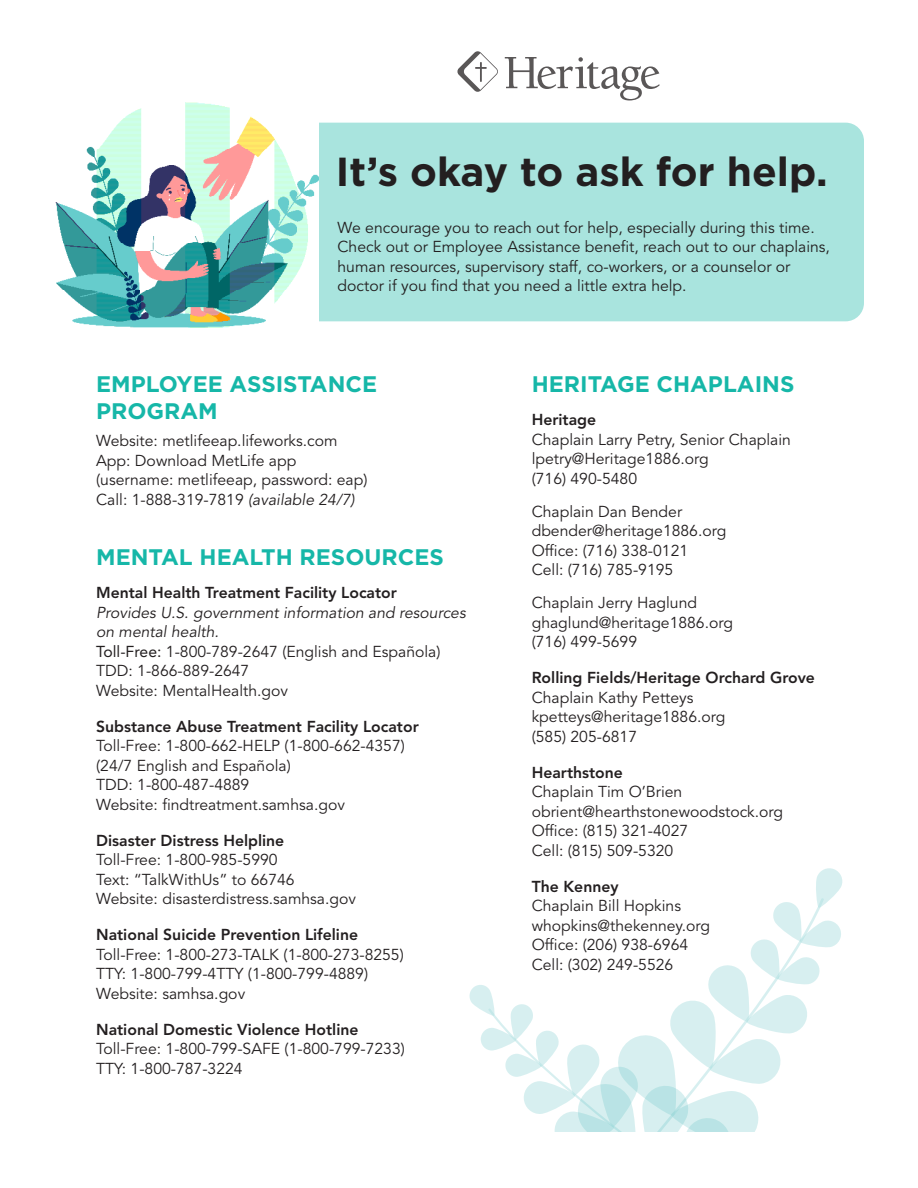
<style>
.page{position:relative;width:918px;height:1188px;background:#fff}
.page>*{position:absolute;margin:0;border:0;box-sizing:border-box;transform-origin:0 0}
.t1{font:700 40.5px "Gotham";color:#231f20}
.t2{font:700 22.5px/27px "Gotham";color:#16b7a8}
.t3{font:15.75px/19.5px "Avenir LT Std";color:#231f20}
.t4{font:800 15.75px "Avenir LT Std";color:#231f20}
.t5{font:italic 15.75px/19.5px "Avenir LT Std";color:#231f20}
.s1{font-style:italic}
.s2{font-style:inherit}
</style>
<div class="page">
<svg style="left:469px;top:985px;width:27px;height:32px"></svg>
<svg style="left:481px;top:1028px;width:35px;height:23px"></svg>
<svg style="left:505px;top:1054px;width:37px;height:23px"></svg>
<svg style="left:509px;top:868px;width:334px;height:264px"></svg>
<div style="left:143px;top:123px;width:721px;height:198px;background:#a9e4de;border-radius:18px"></div>
<svg style="left:505px;top:57px;width:155px;height:43px"></svg>
<svg style="left:457px;top:51px;width:41px;height:41px"></svg>
<img style="left:55px;top:103px;width:263px;height:224px">
<p class="t1" style="left:336px;top:145px;width:493px">It’s okay to ask for help.</p>
<p class="t3" style="left:338px;top:218px;width:494px">We encourage you to reach out for help, especially during this time.<br>Check out or Employee Assistance benefit, reach out to our chaplains, human resources, supervisory staff, co-workers, or a counselor or doctor if you find that you need a little extra help.</p>
<p class="t2" style="left:96px;top:371px;width:282px">EMPLOYEE ASSISTANCE<br>PROGRAM</p>
<p class="t3" style="left:96px;top:432px;width:243px">Website: metlifeeap.lifeworks.com</p>
<p class="t3" style="left:96px;top:451px;width:202px">App: Download MetLife app</p>
<p class="t3" style="left:96px;top:471px;width:273px">(username: metlifeeap, password: eap)</p>
<p class="t3" style="left:96px;top:490px;width:260px">Call: 1-888-319-7819 <span class="s1">(available 24/7)</span></p>
<p class="t2" style="left:96px;top:544px;width:349px">MENTAL HEALTH RESOURCES</p>
<p class="t4" style="left:96px;top:584px;width:302px">Mental Health Treatment Facility Locator</p>
<p class="t5" style="left:96px;top:603px;width:371px">Provides U.S. government information and resources on mental health.</p>
<p class="t3" style="left:96px;top:642px;width:346px"><span class="s2">Toll-Free:</span> 1-800-789-2647 (English and Española)</p>
<p class="t3" style="left:96px;top:662px;width:155px">TDD: 1-866-889-2647</p>
<p class="t3" style="left:96px;top:681px;width:193px">Website: MentalHealth.gov</p>
<p class="t4" style="left:96px;top:717px;width:324px">Substance Abuse Treatment Facility Locator</p>
<p class="t3" style="left:96px;top:737px;width:310px">Toll-Free: 1-800-662-HELP (1-800-662-4357)</p>
<p class="t3" style="left:96px;top:756px;width:196px">(24/7 English and Española)</p>
<p class="t3" style="left:96px;top:776px;width:155px">TDD: 1-800-487-4889</p>
<p class="t3" style="left:96px;top:795px;width:250px">Website: findtreatment.samhsa.gov</p>
<p class="t4" style="left:96px;top:831px;width:190px">Disaster Distress Helpline</p>
<p class="t3" style="left:96px;top:851px;width:183px">Toll-Free: 1-800-985-5990</p>
<p class="t3" style="left:96px;top:870px;width:200px">Text: “TalkWithUs” to 66746</p>
<p class="t3" style="left:96px;top:890px;width:261px">Website: disasterdistress.samhsa.gov</p>
<p class="t4" style="left:96px;top:926px;width:263px">National Suicide Prevention Lifeline</p>
<p class="t3" style="left:96px;top:945px;width:309px">Toll-Free: 1-800-273-TALK (1-800-273-8255)</p>
<p class="t3" style="left:96px;top:965px;width:273px">TTY: 1-800-799-4TTY (1-800-799-4889)</p>
<p class="t3" style="left:96px;top:984px;width:151px">Website: samhsa.gov</p>
<p class="t4" style="left:96px;top:1020px;width:264px">National Domestic Violence Hotline</p>
<p class="t3" style="left:96px;top:1040px;width:310px">Toll-Free: 1-800-799-SAFE (1-800-799-7233)</p>
<p class="t3" style="left:96px;top:1059px;width:148px">TTY: 1-800-787-3224</p>
<p class="t2" style="left:532px;top:371px;width:264px">HERITAGE CHAPLAINS</p>
<p class="t4" style="left:532px;top:410px;width:66px">Heritage</p>
<p class="t3" style="left:532px;top:430px;width:261px">Chaplain Larry Petry, Senior Chaplain</p>
<p class="t3" style="left:532px;top:450px;width:179px">lpetry@Heritage1886.org</p>
<p class="t3" style="left:532px;top:469px;width:107px">(716) 490-5480</p>
<p class="t3" style="left:532px;top:502px;width:152px">Chaplain Dan Bender</p>
<p class="t3" style="left:532px;top:522px;width:196px">dbender@heritage1886.org</p>
<p class="t3" style="left:532px;top:541px;width:158px">Office: (716) 338-0121</p>
<p class="t3" style="left:532px;top:561px;width:143px">Cell: (716) 785-9195</p>
<p class="t3" style="left:532px;top:594px;width:167px">Chaplain Jerry Haglund</p>
<p class="t3" style="left:532px;top:613px;width:203px">ghaglund@heritage1886.org</p>
<p class="t3" style="left:532px;top:633px;width:107px">(716) 499-5699</p>
<p class="t4" style="left:532px;top:668px;width:285px">Rolling Fields/Heritage Orchard Grove</p>
<p class="t3" style="left:532px;top:688px;width:163px">Chaplain Kathy Petteys</p>
<p class="t3" style="left:532px;top:708px;width:195px">kpetteys@heritage1886.org</p>
<p class="t3" style="left:532px;top:727px;width:107px">(585) 205-6817</p>
<p class="t4" style="left:532px;top:763px;width:93px">Hearthstone</p>
<p class="t3" style="left:532px;top:783px;width:152px">Chaplain Tim O’Brien</p>
<p class="t3" style="left:532px;top:802px;width:253px">obrient@hearthstonewoodstock.org</p>
<p class="t3" style="left:532px;top:822px;width:158px">Office: (815) 321-4027</p>
<p class="t3" style="left:532px;top:841px;width:143px">Cell: (815) 509-5320</p>
<p class="t4" style="left:532px;top:877px;width:88px">The Kenney</p>
<p class="t3" style="left:532px;top:897px;width:151px">Chaplain Bill Hopkins</p>
<p class="t3" style="left:532px;top:916px;width:180px">whopkins@thekenney.org</p>
<p class="t3" style="left:532px;top:936px;width:158px">Office: (206) 938-6964</p>
<p class="t3" style="left:532px;top:955px;width:143px">Cell: (302) 249-5526</p>
</div>
